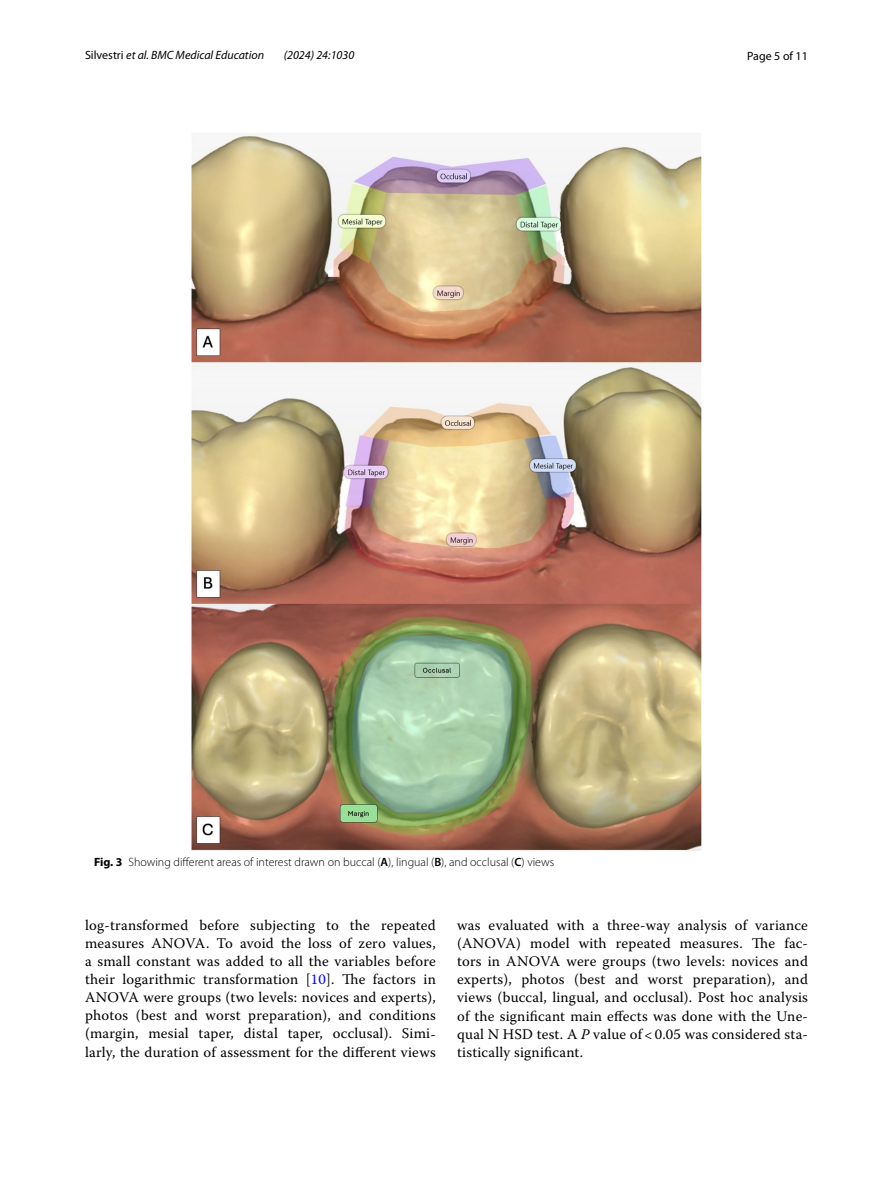
<style>
.page{position:relative;width:893px;height:1187px;background:#fff}
.page>*{position:absolute;margin:0;border:0;box-sizing:border-box;transform-origin:0 0}
.t1{font:14.7px/18px "Warnock Pro";letter-spacing:.015em;color:#000;text-align:justify}
.t2{font:300 12px "Myriad Pro";color:#000}
.t3{font:italic 12px "Myriad Pro";color:#000}
.t4{font:12px "Myriad Pro";color:#000}
.s1{font-style:normal}
.s2{font-weight:700}
.s3{font-weight:600}
.s4{color:#00f}
.s5{font-style:italic}
</style>
<div class="page">
<img style="left:191px;top:133px;width:511px;height:717px">
<p class="t3" style="left:85px;top:48px;width:181px"><span class="s1">Silvestri</span> et al. BMC Medical Education</p>
<p class="t3" style="left:284px;top:48px;width:72px">(2024) 24:1030</p>
<p class="t4" style="left:747px;top:48px;width:62px">Page 5 of 11</p>
<p class="t2" style="left:94px;top:855px;width:462px"><span class="s2">Fig. 3</span> Showing different areas of interest drawn on buccal (<span class="s3">A</span>), lingual (<span class="s3">B</span>), and occlusal (<span class="s3">C</span>) views</p>
<p class="t1" style="left:85px;top:916px;width:352px">log-transformed before subjecting to the repeated measures ANOVA. To avoid the loss of zero values, a small constant was added to all the variables before their logarithmic transformation [<span class="s4">10</span>]. The factors in ANOVA were groups (two levels: novices and experts), photos (best and worst preparation), and conditions (margin, mesial taper, distal taper, occlusal). Simi&shy;larly, the duration of assessment for the different views</p>
<p class="t1" style="left:457px;top:916px;width:352px">was evaluated with a three-way analysis of variance (ANOVA) model with repeated measures. The fac&shy;tors in ANOVA were groups (two levels: novices and experts), photos (best and worst preparation), and views (buccal, lingual, and occlusal). Post hoc analysis of the significant main effects was done with the Une&shy;qual N HSD test. A <span class="s5">P</span> value of &lt; 0.05 was considered sta&shy;tistically significant.</p>
</div>
